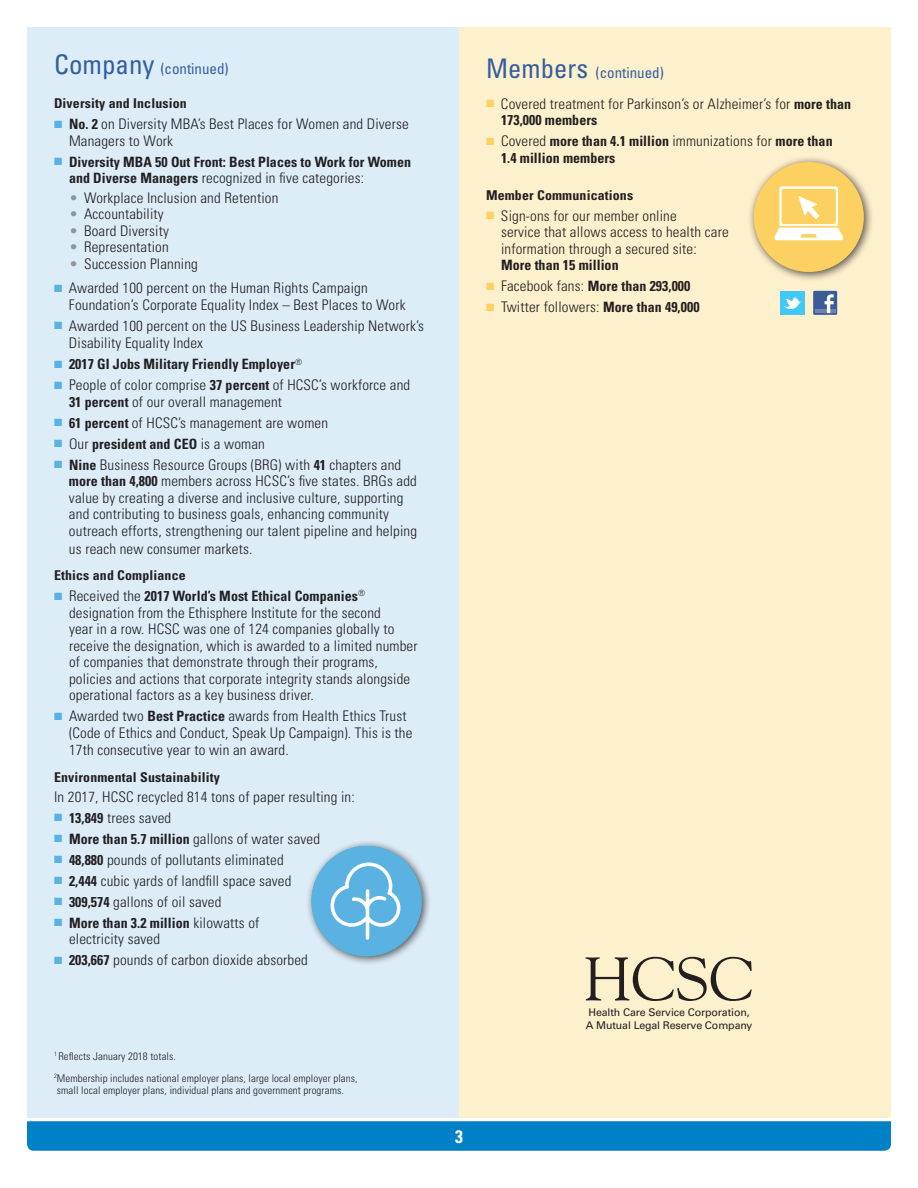
<style>
.page{position:relative;width:918px;height:1188px;background:#fff}
.page>*{position:absolute;margin:0;border:0;box-sizing:border-box;transform-origin:0 0}
.t1{font:700 condensed 18px "Univers LT Std";color:#fff}
.t2{font:condensed 15px "Univers LT Std";color:#355e9f}
.t3{font:300 condensed 14.7px/16.5px "Univers LT Std";letter-spacing:.01em;color:#231f20}
.t4{font:700 condensed 14.25px/16.5px "Univers LT Std";letter-spacing:.005em;color:#231f20}
.t5{font:700 condensed 13.5px "Univers LT Std";letter-spacing:.01em;color:#231f20}
.t6{font:300 condensed 10.65px/22.2px "Univers LT Std";letter-spacing:.01em;color:#231f20}
.t7{font:10.65px/13.6px "Univers LT Std";letter-spacing:-.01em;color:#231f20}
.s1{font-size:27px}
.s2{color:#5ab2e3}
.s3{font-weight:700;font-size:14.25px}
.s4{color:#939598}
.s5{font-weight:300;font-size:14.7px}
.s6{color:#fcd162}
</style>
<div class="page">
<div style="left:459px;top:27px;width:432px;height:1091px;background:#fdf0cd"></div>
<div style="left:27px;top:27px;width:432px;height:1091px;background:#ddedf8"></div>
<div style="left:27px;top:1121px;width:864px;height:30px;background:#0080c6"></div>
<div style="left:780px;top:291px;width:24px;height:24px;background:#42c8f4"></div>
<svg style="left:784px;top:297px;width:17px;height:12px"></svg>
<div style="left:813px;top:291px;width:24px;height:24px;background:#3b5b99"></div>
<hr style="left:815px;top:310px;width:20px;height:3px;background:#6d84b3">
<svg style="left:825px;top:294px;width:9px;height:19px"></svg>
<div style="left:747px;top:156px;width:127px;height:126px;background:#231f20;opacity:.75"></div>
<div style="left:305px;top:840px;width:127px;height:126px;background:#231f20;opacity:.75"></div>
<div style="left:754px;top:162px;width:110px;height:110px;background:#fcd162;border-radius:50%"></div>
<svg style="left:774px;top:186px;width:70px;height:54px"></svg>
<div style="left:312px;top:846px;width:110px;height:110px;background:#5ab2e3;border-radius:50%"></div>
<svg style="left:331px;top:863px;width:69px;height:77px"></svg>
<svg style="left:585px;top:956px;width:167px;height:45px"></svg>
<p class="t2" style="left:54px;top:59px;width:176px"><span class="s1">Company</span> (continued)</p>
<p class="t2" style="left:486px;top:63px;width:180px"><span class="s1">Members</span> (continued)</p>
<p class="t5" style="left:54px;top:95px;width:134px">Diversity and Inclusion</p>
<p class="t3" style="left:69px;top:116px;width:341px;text-indent:-15px"><span class="s2">■</span> <span class="s3">No. 2</span> on Diversity MBA’s Best Places for Women and Diverse<br>Managers to Work</p>
<p class="t4" style="left:54px;top:153px;width:359px"><span class="s2">■</span> Diversity MBA 50 Out Front: Best Places to Work for Women</p>
<p class="t3" style="left:69px;top:170px;width:297px"><span class="s3">and Diverse Managers</span> recognized in five categories:</p>
<p class="t3" style="left:69px;top:190px;width:211px"><span class="s4">•</span> Workplace Inclusion and Retention</p>
<p class="t3" style="left:69px;top:206px;width:96px"><span class="s4">•</span> Accountability</p>
<p class="t3" style="left:69px;top:223px;width:101px"><span class="s4">•</span> Board Diversity</p>
<p class="t3" style="left:69px;top:239px;width:101px"><span class="s4">•</span> Representation</p>
<p class="t3" style="left:69px;top:256px;width:130px"><span class="s4">•</span> Succession Planning</p>
<p class="t3" style="left:69px;top:280px;width:338px;text-indent:-15px"><span class="s2">■</span> Awarded 100 percent on the Human Rights Campaign<br>Foundation’s Corporate Equality Index – Best Places to Work</p>
<p class="t3" style="left:69px;top:317px;width:357px;line-height:17.5px;text-indent:-15px"><span class="s2">■</span> Awarded 100 percent on the US Business Leadership Network’s<br>Disability Equality Index</p>
<p class="t4" style="left:54px;top:356px;width:250px"><span class="s2">■</span> 2017 GI Jobs Military Friendly Employer<sup>®</sup></p>
<p class="t3" style="left:69px;top:377px;width:343px;text-indent:-15px"><span class="s2">■</span> People of color comprise <span class="s3">37 percent</span> of HCSC’s workforce and<br><span class="s3">31 percent</span> of our overall management</p>
<p class="t3" style="left:54px;top:415px;width:276px"><span class="s2">■</span> <span class="s3">61 percent</span> of HCSC’s management are women</p>
<p class="t4" style="left:54px;top:436px;width:212px"><span class="s2">■</span> <span class="s5">Our</span> president and CEO <span class="s5">is a woman</span></p>
<p class="t3" style="left:69px;top:456px;width:350px;text-indent:-15px"><span class="s2">■</span> <span class="s3">Nine</span> Business Resource Groups (BRG) with <span class="s3">41</span> chapters and <span class="s3">more than 4,800</span> members across HCSC’s five states. BRGs add value by creating a diverse and inclusive culture, supporting and contributing to business goals, enhancing community outreach efforts, strengthening our talent pipeline and helping us reach new consumer markets.</p>
<p class="t5" style="left:54px;top:567px;width:133px">Ethics and Compliance</p>
<p class="t4" style="left:54px;top:588px;width:313px"><span class="s2">■</span> <span class="s5">Received the</span> 2017 World’s Most Ethical Companies<sup>®</sup></p>
<p class="t3" style="left:69px;top:604px;width:350px">designation from the Ethisphere Institute for the second<br>year in a row. HCSC was one of 124 companies globally to receive the designation, which is awarded to a limited number of companies that demonstrate through their programs, policies and actions that corporate integrity stands alongside operational factors as a key business driver.</p>
<p class="t3" style="left:69px;top:707px;width:345px;line-height:17.1px;text-indent:-15px"><span class="s2">■</span> Awarded two <span class="s3">Best Practice</span> awards from Health Ethics Trust (Code of Ethics and Conduct, Speak Up Campaign). This is the<br>17th consecutive year to win an award.</p>
<p class="t5" style="left:54px;top:769px;width:167px">Environmental Sustainability</p>
<p class="t3" style="left:54px;top:788px;width:302px">In 2017, HCSC recycled 814 tons of paper resulting in:</p>
<p class="t3" style="left:54px;top:809px;width:119px"><span class="s2">■</span> <span class="s3">13,849</span> trees saved</p>
<p class="t3" style="left:54px;top:830px;width:268px"><span class="s2">■</span> <span class="s3">More than 5.7 million</span> gallons of water saved</p>
<p class="t3" style="left:54px;top:851px;width:231px"><span class="s2">■</span> <span class="s3">48,880</span> pounds of pollutants eliminated</p>
<p class="t3" style="left:54px;top:872px;width:239px"><span class="s2">■</span> <span class="s3">2,444</span> cubic yards of landfill space saved</p>
<p class="t3" style="left:54px;top:893px;width:169px"><span class="s2">■</span> <span class="s3">309,574</span> gallons of oil saved</p>
<p class="t4" style="left:54px;top:914px;width:207px"><span class="s2">■</span> More than 3.2 million <span class="s5">kilowatts of</span></p>
<p class="t3" style="left:69px;top:931px;width:93px">electricity saved</p>
<p class="t3" style="left:54px;top:952px;width:255px"><span class="s2">■</span> <span class="s3">203,667</span> pounds of carbon dioxide absorbed</p>
<p class="t6" style="left:54px;top:1045px;width:305px"><sup>1</sup> Reflects January 2018 totals.<br><sup>2</sup>Membership includes national employer plans, large local employer plans,</p>
<p class="t6" style="left:57px;top:1079px;width:289px">small local employer plans, individual plans and government programs.</p>
<p class="t3" style="left:486px;top:95px;width:367px"><span class="s6">■</span> Covered treatment for Parkinson’s or Alzheimer’s for <span class="s3">more than</span></p>
<p class="t4" style="left:501px;top:112px;width:98px">173,000 members</p>
<p class="t4" style="left:501px;top:133px;width:333px;text-indent:-15px"><span class="s6">■</span> <span class="s5">Covered</span> more than 4.1 million <span class="s5">immunizations for</span> more than<br>1.4 million members</p>
<p class="t5" style="left:486px;top:187px;width:149px">Member Communications</p>
<p class="t3" style="left:501px;top:207px;width:229px;text-indent:-15px"><span class="s6">■</span> Sign-ons for our member online<br>service that allows access to health care information through a secured site:</p>
<p class="t4" style="left:501px;top:257px;width:119px">More than 15 million</p>
<p class="t4" style="left:486px;top:278px;width:206px"><span class="s6">■</span> <span class="s5">Facebook fans:</span> More than 293,000</p>
<p class="t3" style="left:486px;top:299px;width:215px"><span class="s6">■</span> Twitter followers: <span class="s3">More than 49,000</span></p>
<p class="t1" style="left:455px;top:1125px;width:9px">3</p>
<p class="t7" style="left:586px;top:1005px;width:168px">Health Care Service Corporation,<br>A Mutual Legal Reserve Company</p>
</div>
